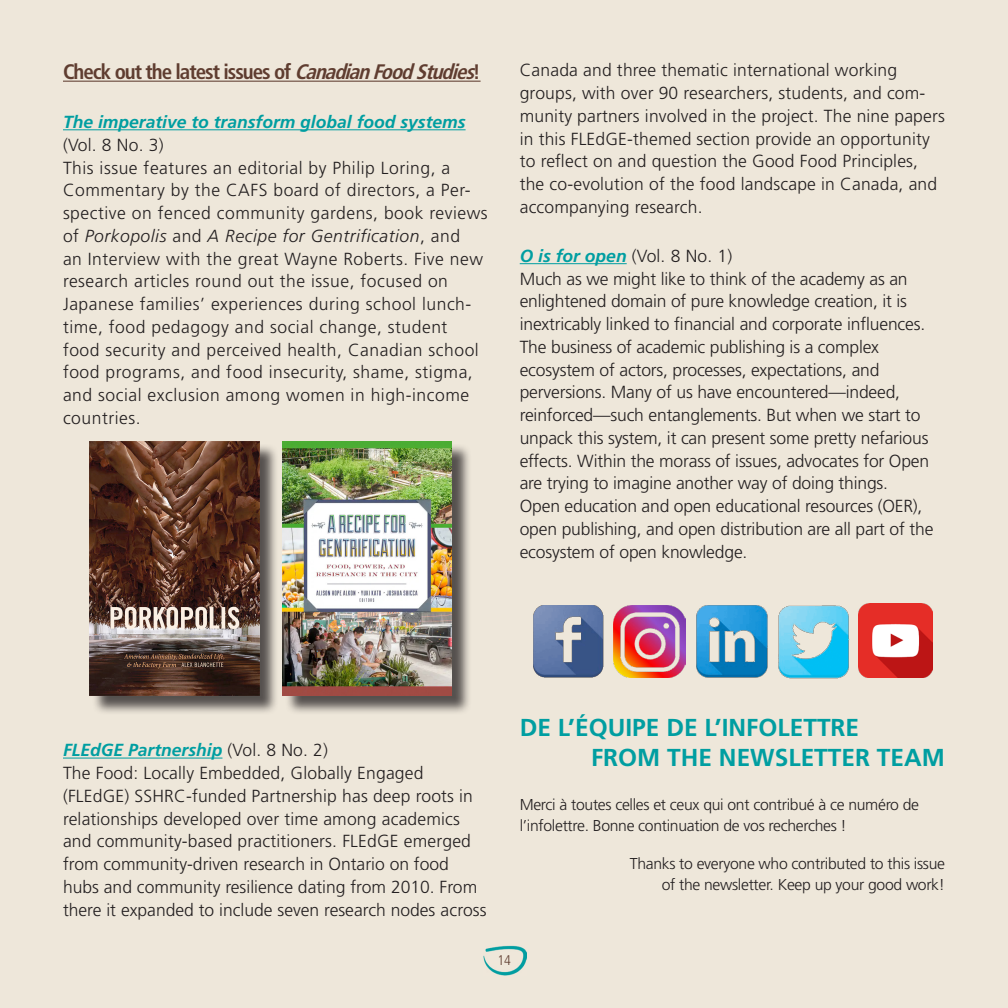
<style>
.page{position:relative;width:1008px;height:1008px;background:#eee7da}
.page>*{position:absolute;margin:0;border:0;box-sizing:border-box;transform-origin:0 0}
.Paragraph_Style_1{font:700 24.5px "Frutiger LT Std";color:#009ea1}
.Paragraph_Style_1-2{font:700 condensed 21px "Frutiger LT Std";letter-spacing:-.05em;color:#5f3d30}
.Paragraph_Style_1-3{font:300 17.5px/22.8px "Frutiger LT Std";letter-spacing:.01em;color:#231f20}
.Paragraph_Style_1-4{font:300 17.5px/22.8px "Frutiger LT Std";letter-spacing:-.01em;color:#231f20}
.Paragraph_Style_1-5{font:300 17.5px/22.8px "Frutiger LT Std";letter-spacing:.03em;color:#231f20}
.Paragraph_Style_1-6{font:italic 700 17.5px/22.8px "Frutiger LT Std";color:#009ea1}
.Paragraph_Style_1-7{font:300 15.75px/21px "Frutiger LT Std";letter-spacing:-.02em;color:#231f20}
.t1{font:300 condensed 14px "Frutiger LT Std";color:#5f3d30}
.s1{font-style:italic}
.s2{font-weight:300;font-style:normal;color:#231f20}
.s3{font-weight:700;font-style:italic;color:#009ea1}
</style>
<div class="page">
<img style="left:484px;top:946px;width:42px;height:30px">
<hr style="left:63px;top:81px;width:418px;height:1px;background:#5f3d30">
<hr style="left:63px;top:129px;width:403px;height:1px;background:#009ea1">
<hr style="left:63px;top:758px;width:159px;height:1px;background:#009ea1">
<hr style="left:520px;top:263px;width:107px;height:1px;background:#009ea1">
<img style="left:533px;top:606px;width:70px;height:71px">
<img style="left:614px;top:605px;width:72px;height:72px">
<img style="left:696px;top:605px;width:72px;height:73px">
<img style="left:778px;top:605px;width:72px;height:73px">
<img style="left:859px;top:603px;width:74px;height:74px">
<div style="left:92px;top:444px;width:187px;height:271px;background:#231f20;opacity:.75"></div>
<img style="left:90px;top:441px;width:169px;height:254px">
<div style="left:284px;top:444px;width:188px;height:271px;background:#231f20;opacity:.75"></div>
<img style="left:283px;top:441px;width:169px;height:254px">
<p class="Paragraph_Style_1-2" style="left:63px;top:59px;width:419px">Check out the latest issues of <span class="s1">CanadianFoodStudies</span>!</p>
<p class="Paragraph_Style_1-6" style="left:63px;top:111px;width:404px">The imperative to transform global food systems <span class="s2">(Vol. 8 No. 3)</span></p>
<p class="Paragraph_Style_1-5" style="left:63px;top:156px;width:426px">This issue features an editorial by Philip Loring, a Commentary by the CAFS board of directors, a Per&shy;spective on fenced community gardens, book reviews of <span class="s1">Porkopolis</span> and <span class="s1">A Recipe for Gentrification</span>, and<br>an Interview with the great Wayne Roberts. Five new research articles round out the issue, focused on Japanese families’ experiences during school lunch&shy;time, food pedagogy and social change, student food security and perceived health, Canadian school food programs, and food insecurity, shame, stigma, and social exclusion among women in high-income countries.</p>
<p class="Paragraph_Style_1-3" style="left:520px;top:59px;width:427px">Canada and three thematic international working groups, with over 90 researchers, students, and com&shy;munity partners involved in the project. The nine papers in this FLEdGE-themed section provide an opportunity to reflect on and question the Good Food Principles, the co-evolution of the food landscape in Canada, and accompanying research.</p>
<p class="Paragraph_Style_1-3" style="left:520px;top:245px;width:214px"><span class="s3">O is for open</span> (Vol. 8 No. 1)</p>
<p class="Paragraph_Style_1-4" style="left:520px;top:268px;width:415px">Much as we might like to think of the academy as an enlightened domain of pure knowledge creation, it is inextricably linked to financial and corporate influences.<br>The business of academic publishing is a complex ecosystem of actors, processes, expectations, and perversions. Many of us have encountered—indeed, reinforced—such entanglements. But when we start to unpack this system, it can present some pretty nefarious effects. Within the morass of issues, advocates for Open are trying to imagine another way of doing things.<br>Open education and open educational resources (OER), open publishing, and open distribution are all part of the ecosystem of open knowledge.</p>
<p class="Paragraph_Style_1-6" style="left:63px;top:739px;width:267px">FLEdGE Partnership <span class="s2">(Vol. 8 No. 2)</span></p>
<p class="Paragraph_Style_1-3" style="left:63px;top:762px;width:425px">The Food: Locally Embedded, Globally Engaged (FLEdGE) SSHRC-funded Partnership has deep roots in relationships developed over time among academics and community-based practitioners. FLEdGE emerged from community-driven research in Ontario on food hubs and community resilience dating from 2010. From there it expanded to include seven research nodes across</p>
<p class="Paragraph_Style_1" style="left:520px;top:713px;width:341px">DE L’ÉQUIPE DE L’INFOLETTRE</p>
<p class="Paragraph_Style_1" style="left:591px;top:743px;width:355px">FROM THE NEWSLETTER TEAM</p>
<p class="Paragraph_Style_1-7" style="left:520px;top:794px;width:401px">Merci à toutes celles et ceux qui ont contribué à ce numéro de l’infolettre. Bonne continuation de vos recherches !</p>
<p class="Paragraph_Style_1-7" style="left:630px;top:853px;width:317px;text-align:right">Thanks to everyone who contributed to this issue of the newsletter. Keep up your good work!</p>
<p class="t1" style="left:498px;top:952px;width:15px">14</p>
</div>
